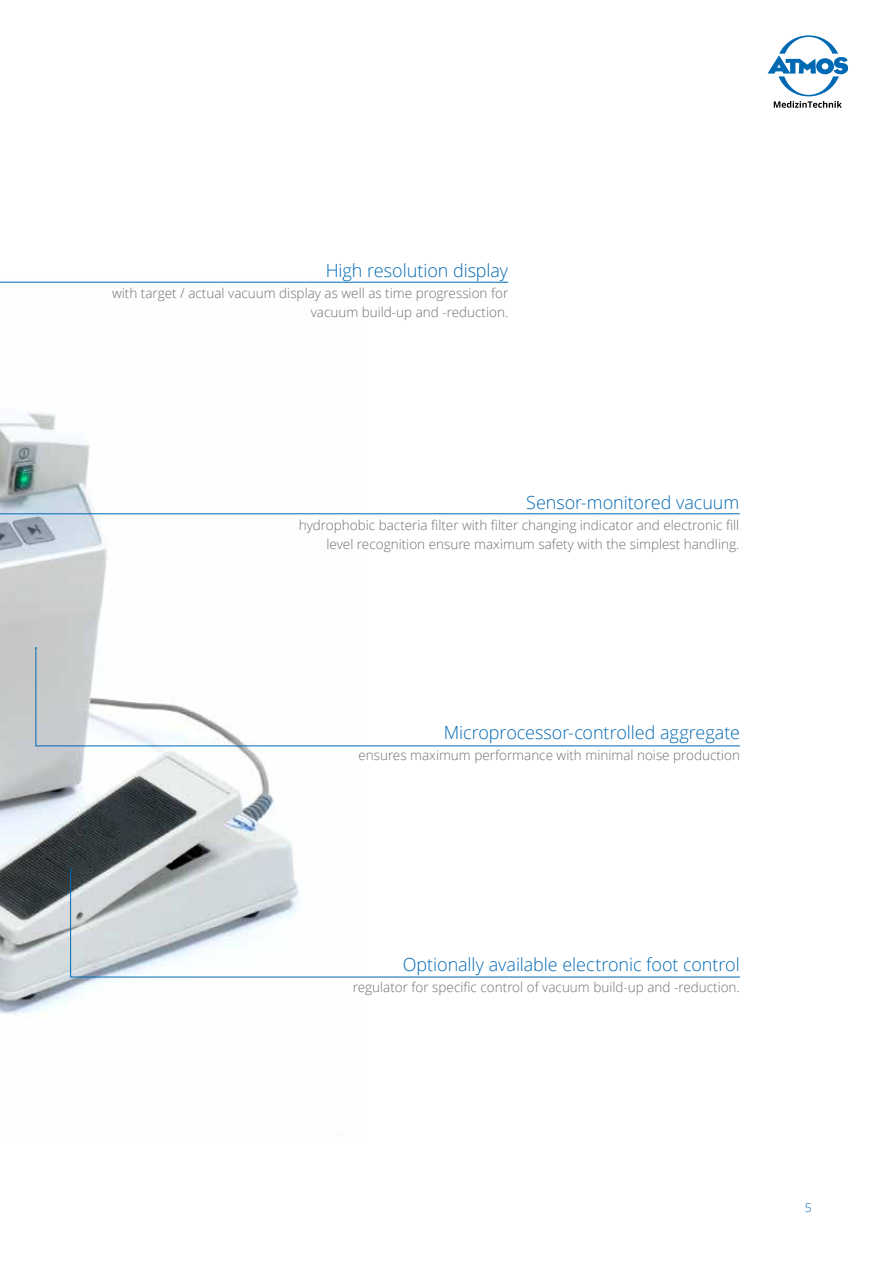
<style>
.page{position:relative;width:893px;height:1263px;background:#fff}
.page>*{position:absolute;margin:0;border:0;box-sizing:border-box;transform-origin:0 0}
.t1{font:300 18px "Open Sans";letter-spacing:-.005em;color:#0069b4}
.t2{font:300 13.5px/19.4px "Open Sans";color:#706f6f;text-align:right}
.t3{font:300 12px "Open Sans";color:#0069b4}
</style>
<div class="page">
<svg style="left:767px;top:35px;width:81px;height:73px"></svg>
<img style="left:0;top:281px;width:360px;height:736px">
<svg style="left:0;top:282px;width:509px;height:231px"></svg>
<svg style="left:35px;top:647px;width:705px;height:99px"></svg>
<svg style="left:0;top:513px;width:740px;height:36px"></svg>
<svg style="left:70px;top:869px;width:670px;height:108px"></svg>
<h1 class="t1" style="left:326px;top:258px;width:184px">High resolution display</h1>
<p class="t2" style="left:112px;top:283px;width:398px">with target / actual vacuum display as well as time progression for vacuum build-up and -reduction.</p>
<h1 class="t1" style="left:526px;top:490px;width:215px">Sensor-monitored vacuum</h1>
<p class="t2" style="left:299px;top:515px;width:442px">hydrophobic bacteria filter with filter changing indicator and electronic fill level recognition ensure maximum safety with the simplest handling.</p>
<h1 class="t1" style="left:444px;top:720px;width:298px">Microprocessor-controlled aggregate</h1>
<p class="t2" style="left:358px;top:745px;width:383px">ensures maximum performance with minimal noise production</p>
<h1 class="t1" style="left:403px;top:952px;width:338px">Optionally available electronic foot control</h1>
<p class="t2" style="left:353px;top:977px;width:389px">regulator for specific control of vacuum build-up and -reduction.</p>
<p class="t3" style="left:805px;top:1199px;width:8px">5</p>
</div>
